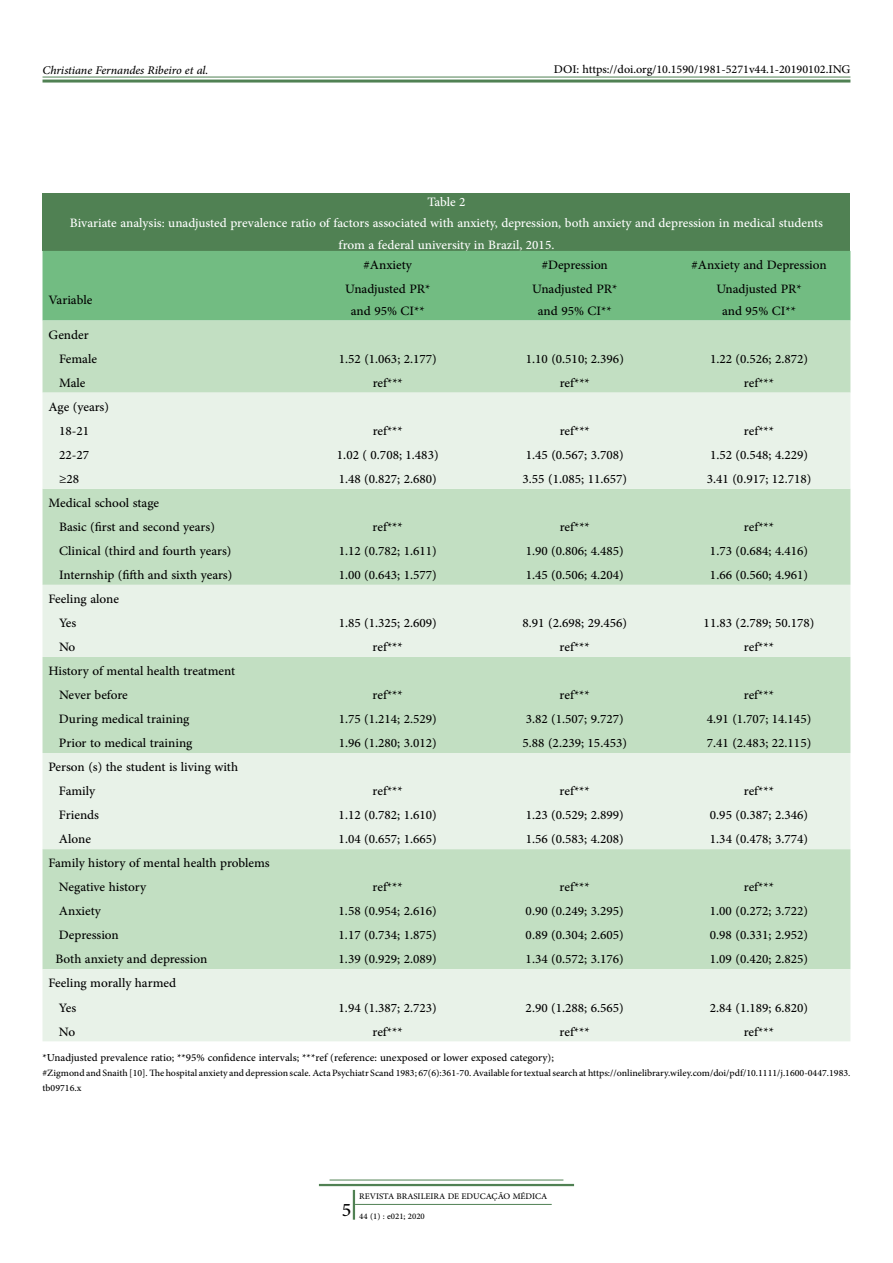
<style>
.page{position:relative;width:893px;height:1263px;background:#fff}
.page>*{position:absolute;margin:0;border:0;box-sizing:border-box;transform-origin:0 0}
.t1{font:27px "Adobe Arabic";color:#000}
.t2{font:18px/24px "Adobe Arabic";color:#000}
.t3{font:18px/21.6px "Adobe Arabic";color:#fff;text-align:center}
.t4{font:16.5px "Adobe Arabic";color:#000}
.t5{font:italic 16.5px "Adobe Arabic";letter-spacing:-.005em;color:#000}
.t6{font:15px "Adobe Arabic";color:#000}
.t7{font:13.5px/15px "Adobe Arabic";color:#000}
.t8{font:12px "Adobe Arabic";color:#000}
.t9{font:12px "Adobe Arabic";color:#000}
</style>
<div class="page">
<div style="left:43px;top:193px;width:807px;height:58px;background:#508153"></div>
<div style="left:43px;top:251px;width:807px;height:70px;background:#72bc82"></div>
<div style="left:43px;top:321px;width:807px;height:72px;background:#c2dfc2"></div>
<svg style="left:43px;top:393px;width:807px;height:648px;background:#d5e8d5"></svg>
<hr style="left:43px;top:77px;width:807px;height:1px;background:#508153">
<hr style="left:43px;top:80px;width:807px;height:3px;background:#508153">
<hr style="left:330px;top:1180px;width:233px;height:1px;background:#508153">
<hr style="left:319px;top:1184px;width:255px;height:2px;background:#508153">
<hr style="left:353px;top:1190px;width:2px;height:30px;background:#508153">
<hr style="left:355px;top:1204px;width:197px;height:1px;background:#508153">
<p class="t5" style="left:43px;top:58px;width:167px">Christiane Fernandes Ribeiro et al.</p>
<p class="t4" style="left:554px;top:58px;width:298px">DOI: https://doi.org/10.1590/1981-5271v44.1-20190102.ING</p>
<p class="t3" style="left:70px;top:188px;width:755px">Table 2<br>Bivariate analysis: unadjusted prevalence ratio of factors associated with anxiety, depression, both anxiety and depression in medical students from a federal university in Brazil, 2015.</p>
<p class="t2" style="left:364px;top:251px;width:50px">#Anxiety</p>
<p class="t2" style="left:542px;top:251px;width:68px">#Depression</p>
<p class="t2" style="left:691px;top:251px;width:137px">#Anxiety and Depression</p>
<p class="t2" style="left:49px;top:286px;width:45px">Variable</p>
<p class="t2" style="left:345px;top:276px;width:87px;line-height:21.6px;text-align:center">Unadjusted PR* and 95% CI**</p>
<p class="t2" style="left:532px;top:276px;width:87px;line-height:21.6px;text-align:center">Unadjusted PR* and 95% CI**</p>
<p class="t2" style="left:716px;top:276px;width:87px;line-height:21.6px;text-align:center">Unadjusted PR* and 95% CI**</p>
<p class="t2" style="left:49px;top:320px;width:50px;text-align:center">Gender<br>Female</p>
<p class="t2" style="left:339px;top:344px;width:100px">1.52 (1.063; 2.177)</p>
<p class="t2" style="left:526px;top:344px;width:100px">1.10 (0.510; 2.396)</p>
<p class="t2" style="left:710px;top:344px;width:100px">1.22 (0.526; 2.872)</p>
<p class="t2" style="left:59px;top:368px;width:28px">Male</p>
<p class="t2" style="left:373px;top:368px;width:32px">ref***</p>
<p class="t2" style="left:560px;top:368px;width:32px">ref***</p>
<p class="t2" style="left:744px;top:368px;width:32px">ref***</p>
<p class="t2" style="left:49px;top:392px;width:62px;text-align:center">Age (years)<br>18-21</p>
<p class="t2" style="left:373px;top:416px;width:32px">ref***</p>
<p class="t2" style="left:560px;top:416px;width:32px">ref***</p>
<p class="t2" style="left:744px;top:416px;width:32px">ref***</p>
<p class="t2" style="left:59px;top:440px;width:32px">22-27</p>
<p class="t2" style="left:337px;top:440px;width:103px">1.02 ( 0.708; 1.483)</p>
<p class="t2" style="left:526px;top:440px;width:100px">1.45 (0.567; 3.708)</p>
<p class="t2" style="left:710px;top:440px;width:100px">1.52 (0.548; 4.229)</p>
<p class="t2" style="left:59px;top:465px;width:22px">≥28</p>
<p class="t2" style="left:339px;top:465px;width:100px">1.48 (0.827; 2.680)</p>
<p class="t2" style="left:523px;top:465px;width:106px">3.55 (1.085; 11.657)</p>
<p class="t2" style="left:707px;top:465px;width:106px">3.41 (0.917; 12.718)</p>
<p class="t2" style="left:59px;top:489px;width:157px;text-indent:-11px">Medical school stage<br>Basic (first and second years)</p>
<p class="t2" style="left:373px;top:513px;width:32px">ref***</p>
<p class="t2" style="left:560px;top:513px;width:32px">ref***</p>
<p class="t2" style="left:744px;top:513px;width:32px">ref***</p>
<p class="t2" style="left:59px;top:537px;width:174px">Clinical (third and fourth years)</p>
<p class="t2" style="left:339px;top:537px;width:100px">1.12 (0.782; 1.611)</p>
<p class="t2" style="left:526px;top:537px;width:100px">1.90 (0.806; 4.485)</p>
<p class="t2" style="left:710px;top:537px;width:100px">1.73 (0.684; 4.416)</p>
<p class="t2" style="left:59px;top:561px;width:175px">Internship (fifth and sixth years)</p>
<p class="t2" style="left:339px;top:561px;width:100px">1.00 (0.643; 1.577)</p>
<p class="t2" style="left:526px;top:561px;width:100px">1.45 (0.506; 4.204)</p>
<p class="t2" style="left:710px;top:561px;width:100px">1.66 (0.560; 4.961)</p>
<p class="t2" style="left:59px;top:585px;width:62px;text-indent:-11px">Feeling alone<br>Yes</p>
<p class="t2" style="left:339px;top:609px;width:100px">1.85 (1.325; 2.609)</p>
<p class="t2" style="left:523px;top:609px;width:106px">8.91 (2.698; 29.456)</p>
<p class="t2" style="left:704px;top:609px;width:112px">11.83 (2.789; 50.178)</p>
<p class="t2" style="left:59px;top:633px;width:18px">No</p>
<p class="t2" style="left:373px;top:633px;width:32px">ref***</p>
<p class="t2" style="left:560px;top:633px;width:32px">ref***</p>
<p class="t2" style="left:744px;top:633px;width:32px">ref***</p>
<p class="t2" style="left:59px;top:657px;width:178px;text-indent:-11px">History of mental health treatment<br>Never before</p>
<p class="t2" style="left:373px;top:681px;width:32px">ref***</p>
<p class="t2" style="left:560px;top:681px;width:32px">ref***</p>
<p class="t2" style="left:744px;top:681px;width:32px">ref***</p>
<p class="t2" style="left:59px;top:705px;width:132px">During medical training</p>
<p class="t2" style="left:339px;top:705px;width:100px">1.75 (1.214; 2.529)</p>
<p class="t2" style="left:526px;top:705px;width:100px">3.82 (1.507; 9.727)</p>
<p class="t2" style="left:707px;top:705px;width:106px">4.91 (1.707; 14.145)</p>
<p class="t2" style="left:59px;top:729px;width:135px">Prior to medical training</p>
<p class="t2" style="left:339px;top:729px;width:100px">1.96 (1.280; 3.012)</p>
<p class="t2" style="left:522px;top:729px;width:106px">5.88 (2.239; 15.453)</p>
<p class="t2" style="left:707px;top:729px;width:106px">7.41 (2.483; 22.115)</p>
<p class="t2" style="left:59px;top:753px;width:181px;text-indent:-11px">Person (s) the student is living with<br>Family</p>
<p class="t2" style="left:373px;top:777px;width:32px">ref***</p>
<p class="t2" style="left:560px;top:777px;width:32px">ref***</p>
<p class="t2" style="left:744px;top:777px;width:32px">ref***</p>
<p class="t2" style="left:59px;top:801px;width:42px">Friends</p>
<p class="t2" style="left:339px;top:801px;width:100px">1.12 (0.782; 1.610)</p>
<p class="t2" style="left:526px;top:801px;width:100px">1.23 (0.529; 2.899)</p>
<p class="t2" style="left:710px;top:801px;width:100px">0.95 (0.387; 2.346)</p>
<p class="t2" style="left:59px;top:825px;width:34px">Alone</p>
<p class="t2" style="left:339px;top:825px;width:100px">1.04 (0.657; 1.665)</p>
<p class="t2" style="left:526px;top:825px;width:100px">1.56 (0.583; 4.208)</p>
<p class="t2" style="left:710px;top:825px;width:100px">1.34 (0.478; 3.774)</p>
<p class="t2" style="left:59px;top:849px;width:212px;text-indent:-11px">Family history of mental health problems<br>Negative history</p>
<p class="t2" style="left:373px;top:873px;width:32px">ref***</p>
<p class="t2" style="left:560px;top:873px;width:32px">ref***</p>
<p class="t2" style="left:744px;top:873px;width:32px">ref***</p>
<p class="t2" style="left:59px;top:897px;width:43px">Anxiety</p>
<p class="t2" style="left:339px;top:897px;width:100px">1.58 (0.954; 2.616)</p>
<p class="t2" style="left:526px;top:897px;width:100px">0.90 (0.249; 3.295)</p>
<p class="t2" style="left:710px;top:897px;width:100px">1.00 (0.272; 3.722)</p>
<p class="t2" style="left:59px;top:921px;width:61px">Depression</p>
<p class="t2" style="left:339px;top:921px;width:100px">1.17 (0.734; 1.875)</p>
<p class="t2" style="left:526px;top:921px;width:100px">0.89 (0.304; 2.605)</p>
<p class="t2" style="left:710px;top:921px;width:100px">0.98 (0.331; 2.952)</p>
<p class="t2" style="left:55px;top:945px;width:153px">Both anxiety and depression</p>
<p class="t2" style="left:339px;top:945px;width:100px">1.39 (0.929; 2.089)</p>
<p class="t2" style="left:526px;top:945px;width:100px">1.34 (0.572; 3.176)</p>
<p class="t2" style="left:710px;top:945px;width:100px">1.09 (0.420; 2.825)</p>
<p class="t2" style="left:59px;top:969px;width:119px;text-indent:-11px">Feeling morally harmed<br>Yes</p>
<p class="t2" style="left:339px;top:993px;width:100px">1.94 (1.387; 2.723)</p>
<p class="t2" style="left:526px;top:993px;width:100px">2.90 (1.288; 6.565)</p>
<p class="t2" style="left:710px;top:993px;width:100px">2.84 (1.189; 6.820)</p>
<p class="t2" style="left:59px;top:1017px;width:18px">No</p>
<p class="t2" style="left:373px;top:1017px;width:32px">ref***</p>
<p class="t2" style="left:560px;top:1017px;width:32px">ref***</p>
<p class="t2" style="left:744px;top:1017px;width:32px">ref***</p>
<p class="t6" style="left:43px;top:1047px;width:513px">*Unadjusted prevalence ratio; **95% confidence intervals; ***ref (reference: unexposed or lower exposed category);</p>
<p class="t7" style="left:43px;top:1064px;width:809px">#Zigmond and Snaith [10]. The hospital anxiety and depression scale. Acta Psychiatr Scand 1983; 67(6):361-70. Available for textual search athttps://onlinelibrary.wiley.com/doi/pdf/10.1111/j.1600-0447.1983. tb09716.x</p>
<h1 class="t1" style="left:342px;top:1191px;width:11px">5</h1>
<p class="t8" style="left:359px;top:1188px;width:189px">REVISTA BRASILEIRA DE EDUCAÇÃO MÉDICA</p>
<p class="t9" style="left:359px;top:1208px;width:67px">44 (1) : e021; 2020</p>
</div>
